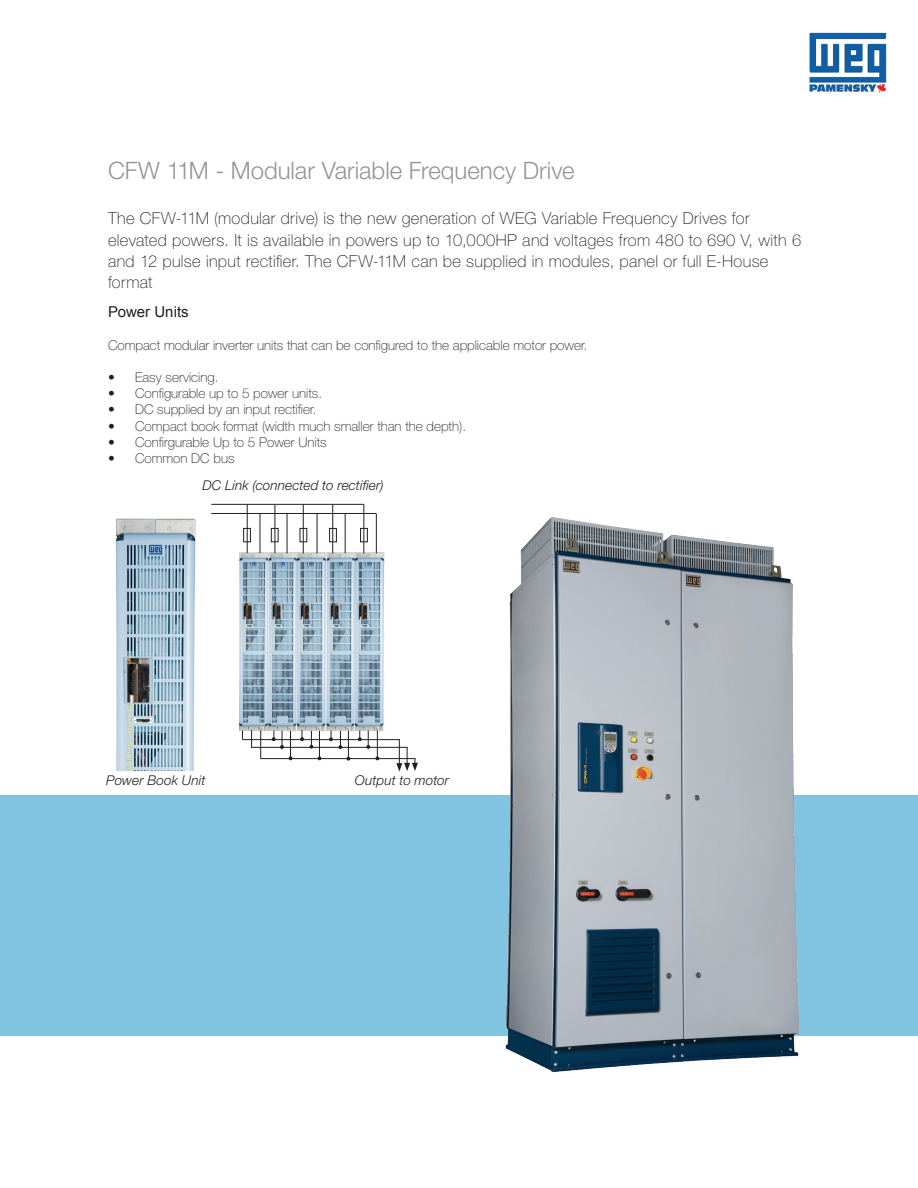
<style>
.page{position:relative;width:918px;height:1188px;background:#fff}
.page>*{position:absolute;margin:0;border:0;box-sizing:border-box;transform-origin:0 0}
._05___Headline_HN45{font:300 24px "Helvetica Neue LT Pro";letter-spacing:-.005em;color:#939598}
._07___Introduction_H{font:100 16.5px/21.3px "Helvetica Neue LT Pro";letter-spacing:.02em;color:#231f20}
.Subheadline{font:15px "Arial";color:#231f20}
.Basic_Brochure_Text{font:100 13.5px "Helvetica Neue LT Pro";color:#231f20}
._10___Caption_LEFT_H{font:italic 300 13.5px "Helvetica Neue LT Pro";letter-spacing:.01em;color:#231f20}
</style>
<div class="page">
<div style="left:0;top:795px;width:918px;height:241px;background:#81c4e2"></div>
<img style="left:115px;top:518px;width:81px;height:253px">
<img style="left:239px;top:551px;width:58px;height:183px">
<img style="left:297px;top:551px;width:58px;height:181px">
<img style="left:355px;top:551px;width:30px;height:181px">
<hr style="left:242px;top:739px;width:158px;height:1px;background:#231f20">
<svg style="left:251px;top:730px;width:1px;height:17px"></svg>
<hr style="left:251px;top:747px;width:156px;height:1px;background:#231f20">
<svg style="left:260px;top:730px;width:1px;height:28px"></svg>
<hr style="left:260px;top:758px;width:155px;height:1px;background:#231f20">
<hr style="left:376px;top:514px;width:1px;height:39px;background:#231f20">
<hr style="left:211px;top:513px;width:165px;height:1px;background:#231f20">
<hr style="left:363px;top:504px;width:1px;height:49px;background:#231f20">
<hr style="left:211px;top:504px;width:153px;height:1px;background:#231f20">
<hr style="left:345px;top:513px;width:1px;height:40px;background:#231f20">
<hr style="left:332px;top:504px;width:1px;height:49px;background:#231f20">
<hr style="left:317px;top:514px;width:1px;height:39px;background:#231f20">
<hr style="left:303px;top:504px;width:1px;height:49px;background:#231f20">
<hr style="left:287px;top:514px;width:1px;height:39px;background:#231f20">
<hr style="left:274px;top:505px;width:1px;height:48px;background:#231f20">
<hr style="left:260px;top:513px;width:1px;height:40px;background:#231f20">
<hr style="left:247px;top:504px;width:1px;height:49px;background:#231f20">
<div style="left:243px;top:528px;width:8px;height:14px;border:1px solid #231f20"></div>
<div style="left:271px;top:528px;width:7px;height:14px;border:1px solid #231f20"></div>
<div style="left:300px;top:528px;width:7px;height:14px;border:1px solid #231f20"></div>
<div style="left:329px;top:528px;width:8px;height:14px;border:1px solid #231f20"></div>
<div style="left:360px;top:528px;width:8px;height:14px;border:1px solid #231f20"></div>
<svg style="left:396px;top:739px;width:22px;height:32px"></svg>
<svg style="left:272px;top:730px;width:20px;height:30px"></svg>
<svg style="left:300px;top:730px;width:4px;height:11px"></svg>
<svg style="left:310px;top:731px;width:11px;height:29px"></svg>
<svg style="left:329px;top:730px;width:21px;height:31px"></svg>
<svg style="left:358px;top:730px;width:21px;height:30px"></svg>
<img style="left:505px;top:517px;width:295px;height:556px">
<img style="left:809px;top:32px;width:78px;height:61px">
<p class="_05___Headline_HN45" style="left:108px;top:156px;width:468px">CFW 11M - Modular Variable Frequency Drive</p>
<p class="_07___Introduction_H" style="left:108px;top:208px;width:695px">The CFW-11M (modular drive) is the new generation of WEG Variable Frequency Drives for elevated powers. It is available in powers up to 10,000HP and voltages from 480 to 690 V, with 6 and 12 pulse input rectifier. The CFW-11M can be supplied in modules, panel or full E-House format</p>
<p class="Subheadline" style="left:108px;top:301px;width:82px">Power Units</p>
<p class="Basic_Brochure_Text" style="left:108px;top:337px;width:481px">Compact modular inverter units that can be configured to the applicable motor power.</p>
<p class="Basic_Brochure_Text" style="left:108px;top:369px;width:112px">• Easy servicing.</p>
<p class="Basic_Brochure_Text" style="left:108px;top:385px;width:216px">• Configurable up to 5 power units.</p>
<p class="Basic_Brochure_Text" style="left:108px;top:402px;width:210px">• DC supplied by an input rectifier.</p>
<p class="Basic_Brochure_Text" style="left:108px;top:418px;width:360px">• Compact book format (width much smaller than the depth).</p>
<p class="Basic_Brochure_Text" style="left:108px;top:434px;width:220px">• Confirgurable Up to 5 Power Units</p>
<p class="Basic_Brochure_Text" style="left:108px;top:450px;width:128px">• Common DC bus</p>
<p class="_10___Caption_LEFT_H" style="left:202px;top:477px;width:183px">DC Link (connected to rectifier)</p>
<p class="_10___Caption_LEFT_H" style="left:106px;top:772px;width:101px">Power Book Unit</p>
<p class="_10___Caption_LEFT_H" style="left:355px;top:773px;width:96px">Output to motor</p>
</div>
